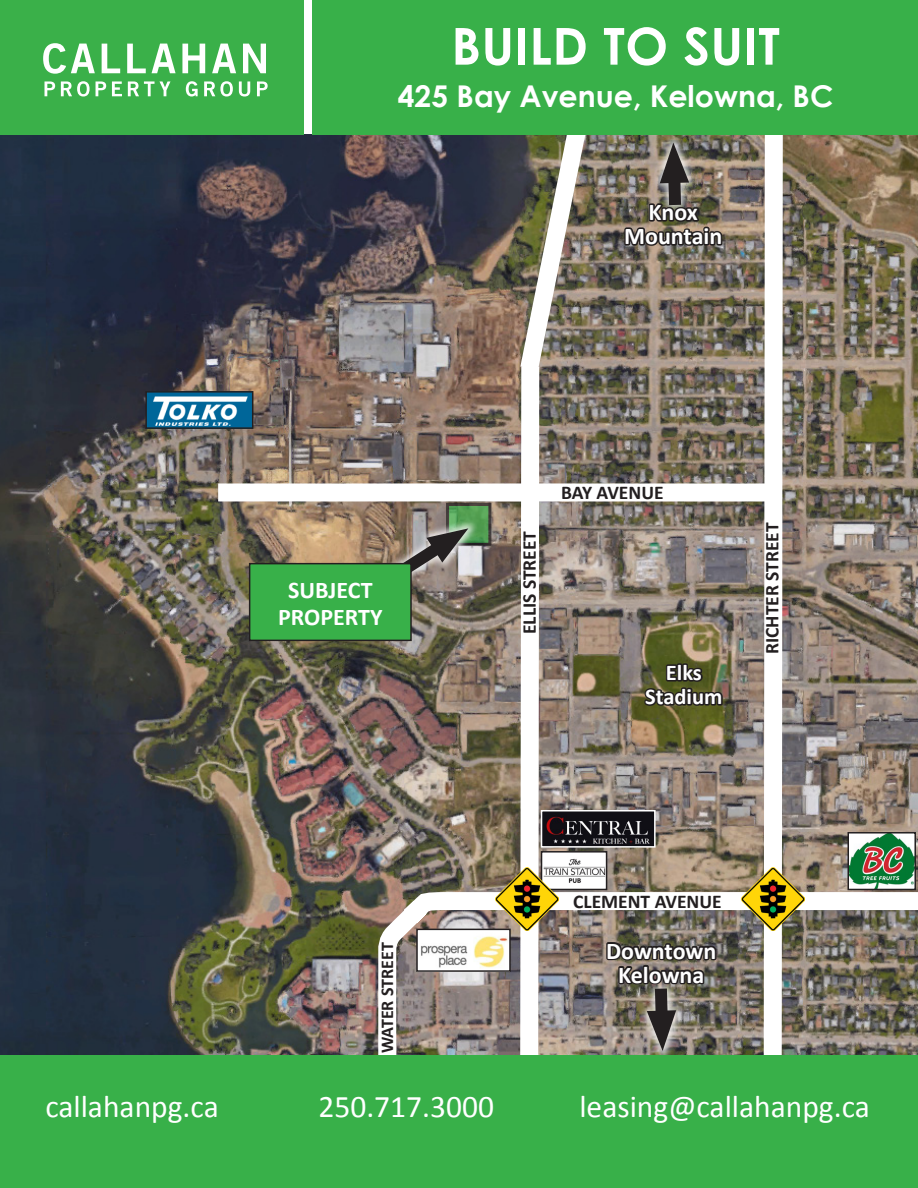
<style>
.page{position:relative;width:918px;height:1188px;background:#fff}
.page>*{position:absolute;margin:0;border:0;box-sizing:border-box;transform-origin:0 0}
.t1{font:700 51px "Century Gothic";letter-spacing:.01em;color:#fff}
.t2{font:31.5px "Calibri";color:#fff}
.t3{font:700 30px "Century Gothic";color:#fff}
.t4{font:700 24px "Calibri";color:#fff}
.t5{font:700 22.5px "Calibri";color:#fff}
.t6{font:700 19.5px "Calibri";color:#231f20}
.t7{font:700 18px "Calibri";color:#231f20}
</style>
<div class="page">
<img style="left:0;top:134px;width:918px;height:922px">
<div style="left:0;top:0;width:304px;height:134px;background:#3ab049"></div>
<svg style="left:43px;top:43px;width:223px;height:31px"></svg>
<svg style="left:44px;top:81px;width:224px;height:16px"></svg>
<div style="left:218px;top:483px;width:555px;height:18px;background:#fff"></div>
<svg style="left:755px;top:134px;width:37px;height:733px"></svg>
<div style="left:312px;top:0;width:606px;height:134px;background:#38b049"></div>
<img style="left:369px;top:876px;width:549px;height:180px">
<img style="left:508px;top:134px;width:217px;height:922px">
<svg style="left:450px;top:507px;width:37px;height:35px"></svg>
<div style="left:446px;top:503px;width:45px;height:43px;border:3px solid #231f20"></div>
<img style="left:342px;top:517px;width:136px;height:98px">
<div style="left:250px;top:564px;width:161px;height:76px;background:#38b049"></div>
<div style="left:249px;top:563px;width:163px;height:78px;border:2px solid #231f20"></div>
<img style="left:742px;top:867px;width:63px;height:63px">
<img style="left:148px;top:394px;width:102px;height:32px">
<div style="left:145px;top:391px;width:108px;height:38px;border:2px solid #231f20"></div>
<img style="left:851px;top:835px;width:62px;height:52px">
<div style="left:848px;top:832px;width:68px;height:58px;border:2px solid #231f20"></div>
<img style="left:544px;top:813px;width:109px;height:32px">
<div style="left:541px;top:810px;width:115px;height:38px;border:2px solid #fff"></div>
<img style="left:544px;top:854px;width:60px;height:33px">
<div style="left:541px;top:851px;width:66px;height:39px;border:2px solid #231f20"></div>
<img style="left:496px;top:867px;width:63px;height:63px">
<div style="left:0;top:1056px;width:918px;height:132px;background:#38b049"></div>
<p class="t1" style="left:451px;top:14px;width:330px">BUILD TO SUIT</p>
<p class="t3" style="left:398px;top:77px;width:437px">425 Bay Avenue, Kelowna, BC</p>
<p class="t4" style="left:649px;top:197px;width:51px">Knox</p>
<p class="t4" style="left:624px;top:221px;width:100px">Mountain</p>
<p class="t4" style="left:288px;top:574px;width:86px">SUBJECT</p>
<p class="t4" style="left:278px;top:601px;width:106px">PROPERTY</p>
<p class="t7" style="left:376px;top:1053px;width:112px;rotate:-90deg">WATER STREET</p>
<p class="t6" style="left:561px;top:480px;width:104px">BAY AVENUE</p>
<p class="t6" style="left:517px;top:634px;width:105px;rotate:-90deg">ELLIS STREET</p>
<p class="t6" style="left:759px;top:654px;width:133px;rotate:-90deg">RICHTER STREET</p>
<p class="t5" style="left:666px;top:658px;width:38px">Elks</p>
<p class="t5" style="left:645px;top:682px;width:79px">Stadium</p>
<p class="t6" style="left:573px;top:889px;width:150px">CLEMENT AVENUE</p>
<p class="t4" style="left:606px;top:935px;width:112px">Downtown</p>
<p class="t4" style="left:618px;top:959px;width:88px">Kelowna</p>
<p class="t2" style="left:45px;top:1087px;width:175px">callahanpg.ca</p>
<p class="t2" style="left:318px;top:1087px;width:177px">250.717.3000</p>
<p class="t2" style="left:579px;top:1087px;width:292px">leasing@callahanpg.ca</p>
</div>
